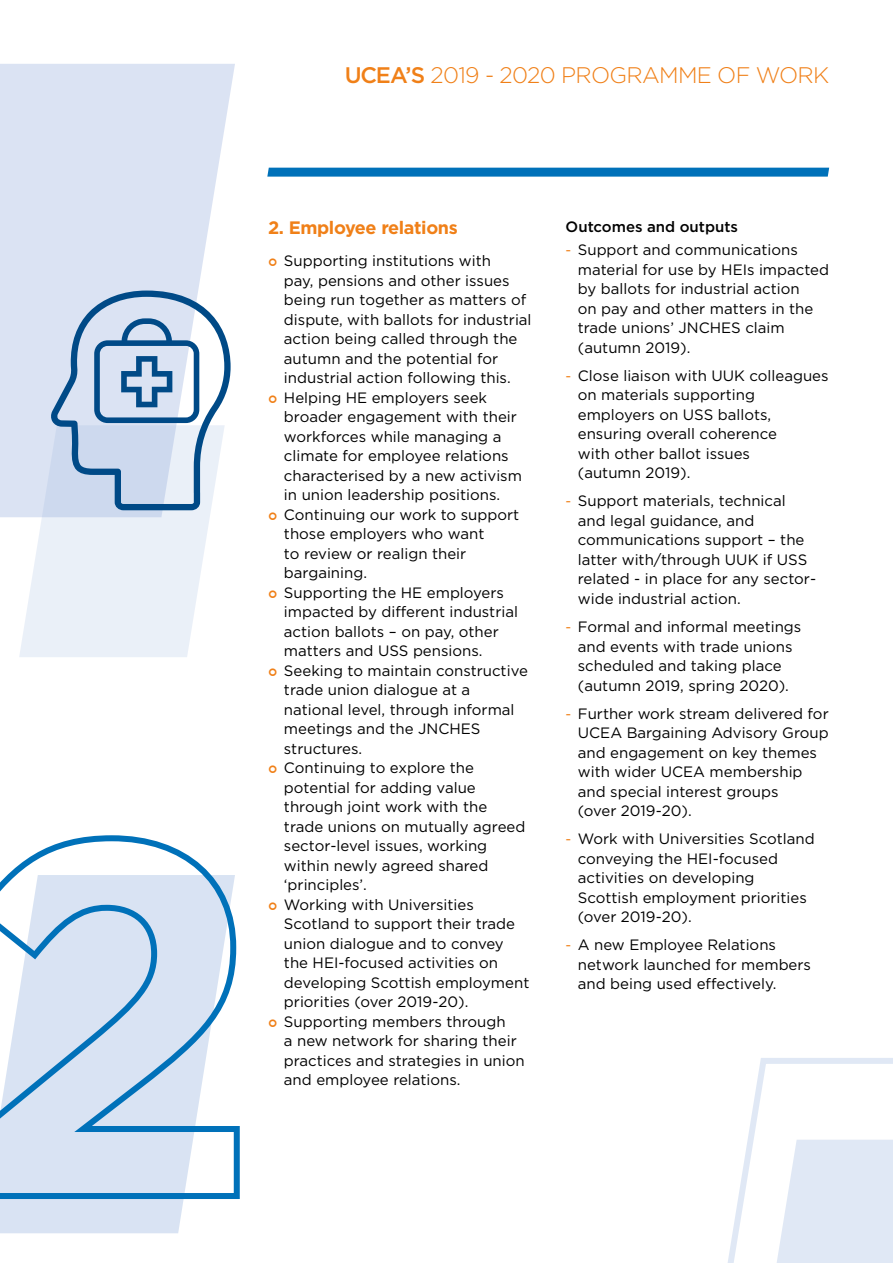
<style>
.page{position:relative;width:893px;height:1263px;background:#fff}
.page>*{position:absolute;margin:0;border:0;box-sizing:border-box;transform-origin:0 0}
.t1{font:300 22.5px "Gotham";letter-spacing:-.03em;color:#f08018}
.t2{font:700 18px "Gotham";letter-spacing:-.02em;color:#f08018}
.t3{font:15px/19.5px "Gotham";color:#000}
.t4{font:500 15px "Gotham";color:#000}
.s1{font-weight:500}
.s2{font-size:14.25px;color:#f08018}
</style>
<div class="page">
<svg style="left:267px;top:168px;width:562px;height:9px;background:#0b77bc"></svg>
<div style="left:0;top:1202px;width:183px;height:31px;background:#d9e3f3"></div>
<div style="left:0;top:64px;width:235px;height:453px;background:#dbe3f3"></div>
<svg style="left:19px;top:425px;width:206px;height:232px;fill:#eaf0f8"></svg>
<svg style="left:51px;top:290px;width:180px;height:220px;background:#b4c8df"></svg>
<svg style="left:728px;top:1058px;width:165px;height:205px"></svg>
<svg style="left:0;top:835px;width:240px;height:367px"></svg>
<p class="t1" style="left:345px;top:62px;width:486px"><span class="s1">UCEA’S</span> 2019 - 2020 PROGRAMME OF WORK</p>
<p class="t2" style="left:268px;top:217px;width:191px">2. Employee relations</p>
<p class="t3" style="left:284px;top:251px;width:249px">Supporting institutions with<br>pay, pensions and other issues being run together as matters of dispute, with ballots for industrial action being called through the autumn and the potential for industrial action following this.</p>
<p class="t3" style="left:284px;top:387px;width:240px">Helping HE employers seek broader engagement with their workforces while managing a climate for employee relations characterised by a new activism in union leadership positions.</p>
<p class="t3" style="left:284px;top:504px;width:237px">Continuing our work to support those employers who want<br>to review or realign their bargaining.</p>
<p class="t3" style="left:284px;top:582px;width:236px">Supporting the HE employers impacted by different industrial action ballots – on pay, other matters and USS pensions.</p>
<p class="t3" style="left:284px;top:660px;width:245px">Seeking to maintain constructive trade union dialogue at a national level, through informal meetings and the JNCHES structures.</p>
<p class="t3" style="left:284px;top:758px;width:243px">Continuing to explore the potential for adding value through joint work with the trade unions on mutually agreed sector-level issues, working within newly agreed shared ‘principles’.</p>
<p class="t3" style="left:284px;top:894px;width:247px">Working with Universities<br>Scotland to support their trade union dialogue and to convey the HEI-focused activities on developing Scottish employment priorities (over 2019-20).</p>
<p class="t3" style="left:284px;top:1011px;width:242px">Supporting members through<br>a new network for sharing their practices and strategies in union and employee relations.</p>
<p class="t4" style="left:566px;top:218px;width:174px">Outcomes and outputs</p>
<p class="t3" style="left:578px;top:240px;width:253px;text-indent:-12px"><span class="s2">-</span> Support and communications material for use by HEIs impacted by ballots for industrial action<br>on pay and other matters in the trade unions’ JNCHES claim (autumn 2019).</p>
<p class="t3" style="left:578px;top:366px;width:252px;text-indent:-12px"><span class="s2">-</span> Close liaison with UUK colleagues on materials supporting employers on USS ballots, ensuring overall coherence<br>with other ballot issues<br>(autumn 2019).</p>
<p class="t3" style="left:578px;top:491px;width:240px;text-indent:-12px"><span class="s2">-</span> Support materials, technical and legal guidance, and communications support – the latter with/through UUK if USS related - in place for any sector&shy;wide industrial action.</p>
<p class="t3" style="left:566px;top:617px;width:237px;text-align:center"><span class="s2">-</span> Formal and informal meetings and events with trade unions scheduled and taking place (autumn 2019, spring 2020).</p>
<p class="t3" style="left:578px;top:703px;width:252px;text-indent:-12px"><span class="s2">-</span> Further work stream delivered for<br>UCEA Bargaining Advisory Group and engagement on key themes with wider UCEA membership and special interest groups<br>(over 2019-20).</p>
<p class="t3" style="left:578px;top:829px;width:238px;text-indent:-12px"><span class="s2">-</span> Work with Universities Scotland conveying the HEI-focused activities on developing<br>Scottish employment priorities (over 2019-20).</p>
<p class="t3" style="left:578px;top:935px;width:235px;text-indent:-12px"><span class="s2">-</span> A new Employee Relations network launched for members and being used effectively.</p>
</div>
